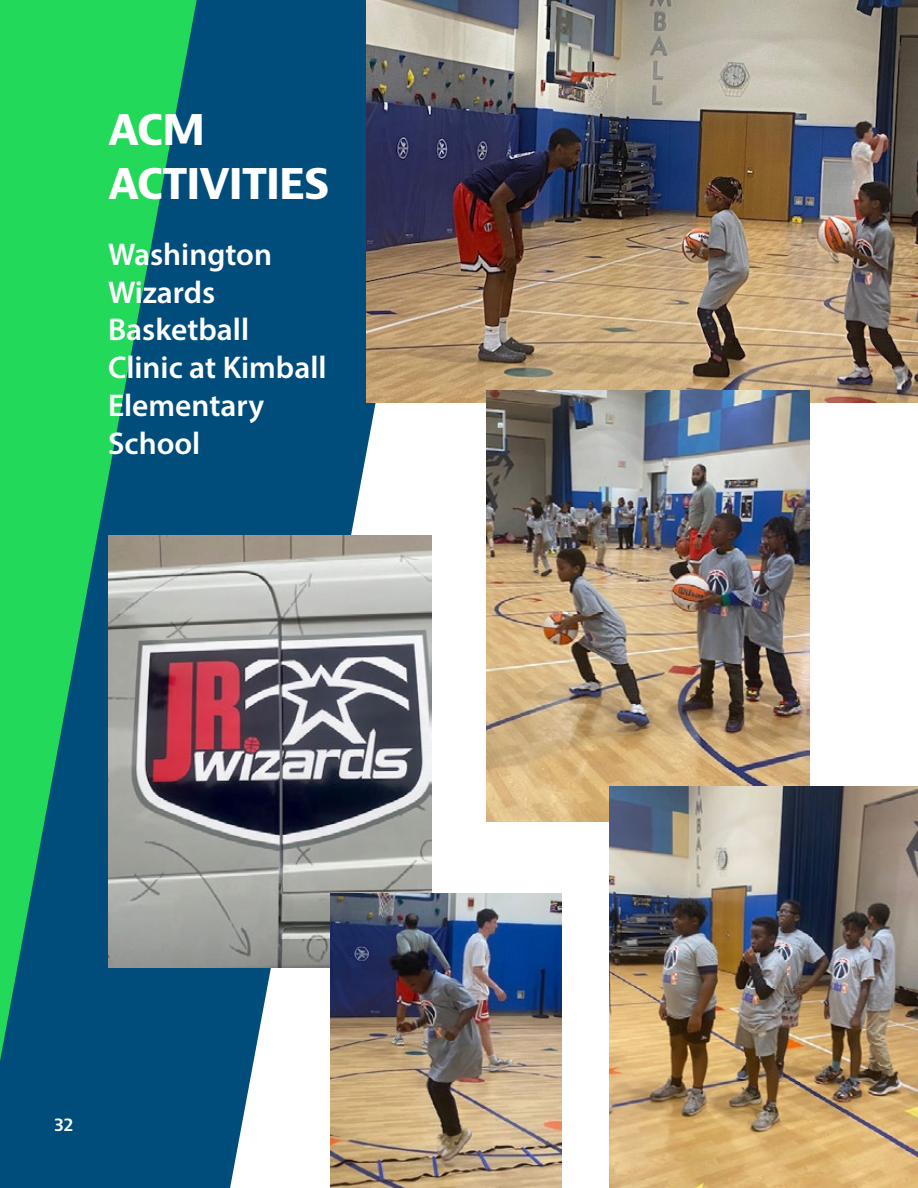
<style>
.page{position:relative;width:918px;height:1188px;background:#fff}
.page>*{position:absolute;margin:0;border:0;box-sizing:border-box;transform-origin:0 0}
.t1{font:700 45px/54px "Bernino Sans";letter-spacing:-.05em;color:#fff}
.t2{font:600 31.5px/37.8px "Myriad Pro";color:#fff}
.t3{font:600 18px "Bernino Sans";color:#fff}
</style>
<div class="page">
<svg style="left:0;top:0;width:450px;height:1188px;fill:#004d7b"></svg>
<svg style="left:0;top:0;width:197px;height:1061px;fill:#23d959"></svg>
<img style="left:108px;top:535px;width:324px;height:432px">
<img style="left:366px;top:0;width:552px;height:402px">
<img style="left:486px;top:391px;width:323px;height:430px">
<img style="left:609px;top:786px;width:309px;height:402px">
<img style="left:330px;top:894px;width:231px;height:294px">
<h1 class="t1" style="left:108px;top:103px;width:224px">ACM<br>ACTIVITIES</h1>
<p class="t2" style="left:108px;top:235px;width:220px">Washington<br>Wizards<br>Basketball<br>Clinic at Kimball<br>Elementary<br>School</p>
<p class="t3" style="left:54px;top:1113px;width:21px">32</p>
</div>
